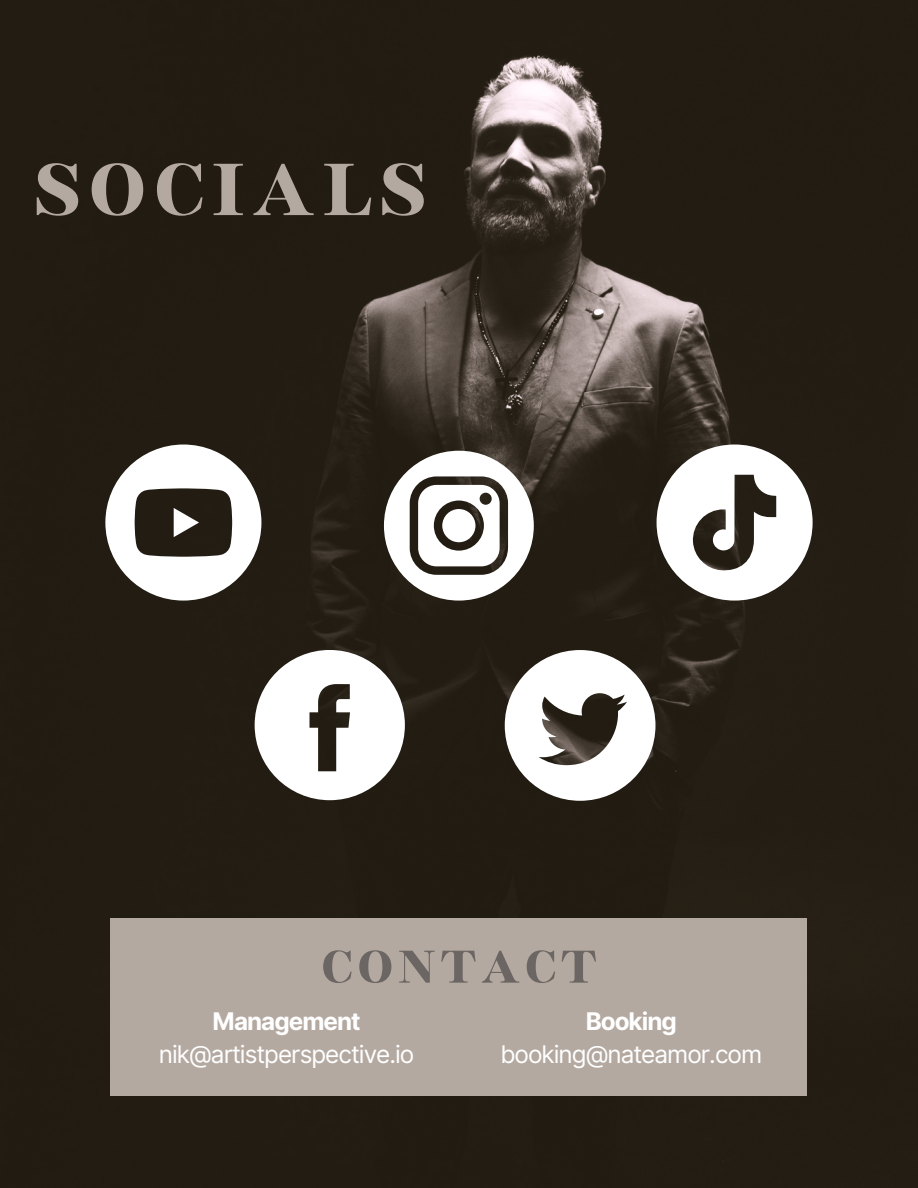
<style>
.page{position:relative;width:918px;height:1188px;background:#fff}
.page>*{position:absolute;margin:0;border:0;box-sizing:border-box;transform-origin:0 0}
.t1{font:700 90.6px "Binggo Wood Display";letter-spacing:.1em;color:#b4a9a1}
.t2{font:700 56.55px "Binggo Wood Display";letter-spacing:.1em;color:#6b6663}
.t3{font:24.3px "Inter";letter-spacing:-.04em;color:#fff}
.t4{font:700 24.3px "Inter";letter-spacing:-.04em;color:#fff}
</style>
<div class="page">
<img style="left:0;top:0;width:918px;height:1188px">
<svg style="left:105px;top:445px;width:156px;height:156px"></svg>
<svg style="left:657px;top:445px;width:156px;height:156px"></svg>
<svg style="left:384px;top:451px;width:150px;height:149px"></svg>
<svg style="left:255px;top:650px;width:150px;height:150px"></svg>
<svg style="left:505px;top:650px;width:150px;height:151px"></svg>
<div style="left:111px;top:919px;width:696px;height:177px;background:#b4a9a1"></div>
<p class="t1" style="left:35px;top:144px;width:392px">SOCIALS</p>
<p class="t2" style="left:322px;top:938px;width:276px">CONTACT</p>
<p class="t4" style="left:213px;top:1006px;width:150px">Management</p>
<p class="t3" style="left:159px;top:1040px;width:257px">nik@artistperspective.io</p>
<p class="t4" style="left:586px;top:1006px;width:93px">Booking</p>
<p class="t3" style="left:500px;top:1040px;width:263px">booking@nateamor.com</p>
</div>
